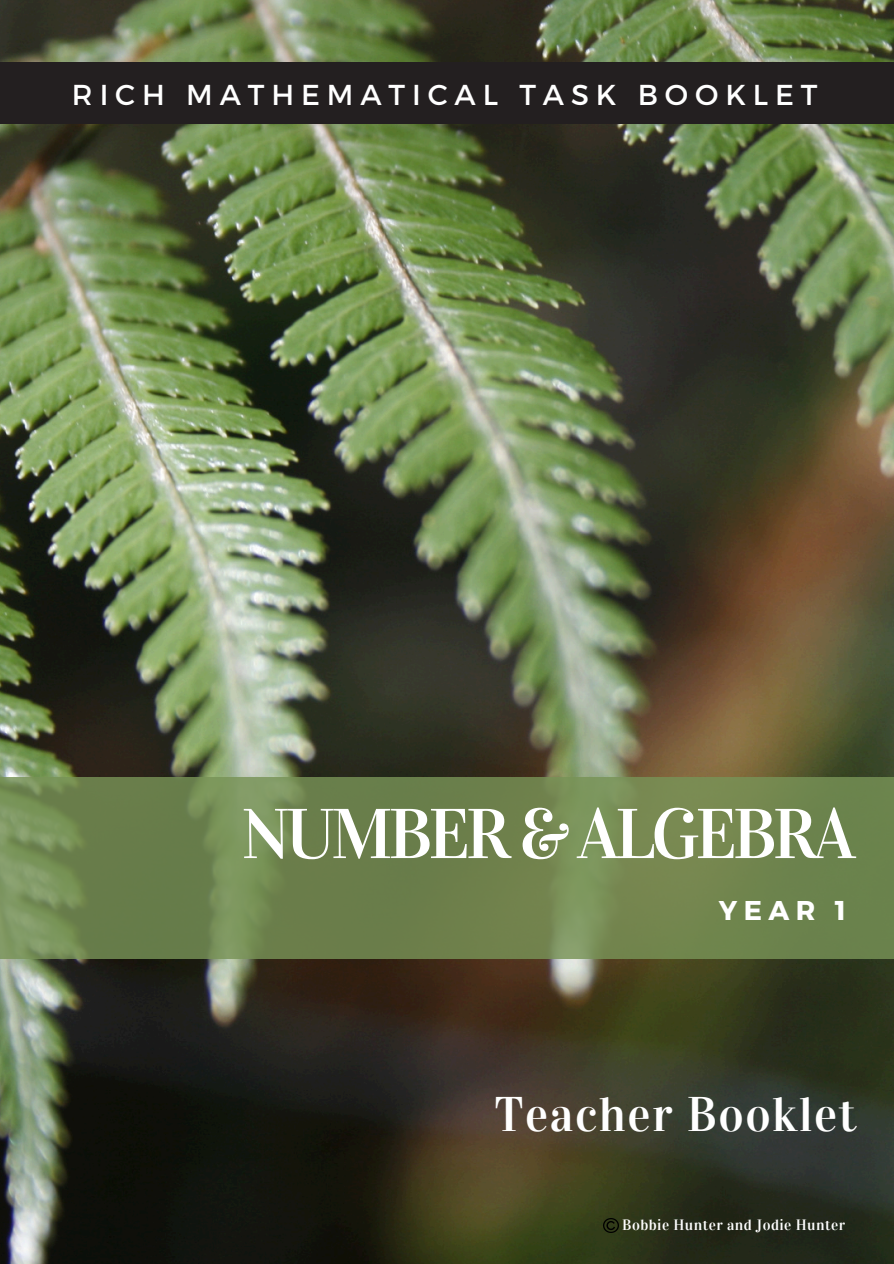
<style>
.page{position:relative;width:894px;height:1264px;background:#fff}
.page>*{position:absolute;margin:0;border:0;box-sizing:border-box;transform-origin:0 0}
.t1{font:70.5px "Vidaloka";letter-spacing:-.06em;color:#fff}
.t2{font:48.45px "Vidaloka";letter-spacing:.03em;color:#fff}
.t3{font:28.8px "Montserrat";letter-spacing:.24em;color:#fff}
.t4{font:700 27.15px "Montserrat";color:#fff}
.t5{font:15px "Vidaloka";letter-spacing:.03em;color:#fff}
</style>
<div class="page">
<img style="left:0;top:0;width:893px;height:1263px">
<div style="left:0;top:63px;width:893px;height:61px;background:#231f20"></div>
<svg style="left:0;top:777px;width:893px;height:181px;background:#70854f"></svg>
<img style="left:603px;top:1218px;width:15px;height:14px">
<h1 class="t3" style="left:72px;top:76px;width:747px">RICH MATHEMATICAL TASK BOOKLET</h1>
<h4 class="t1" style="left:241px;top:791px;width:615px">NUMBER &amp; ALGEBRA</h4>
<h2 class="t4" style="left:718px;top:893px;width:129px">YEAR 1</h2>
<h3 class="t2" style="left:494px;top:1085px;width:363px">Teacher Booklet</h3>
<p class="t5" style="left:622px;top:1215px;width:224px">Bobbie Hunter and Jodie Hunter</p>
</div>
